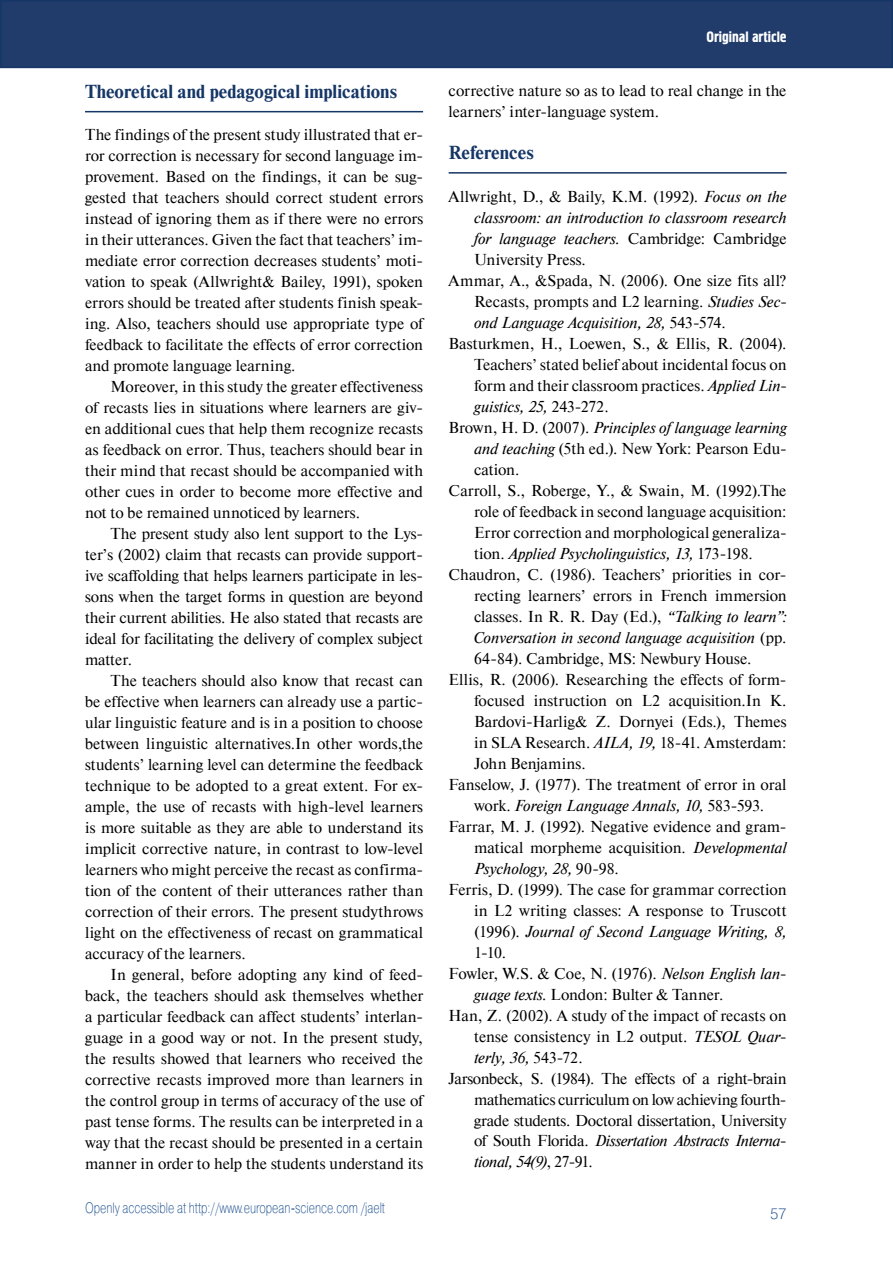
<style>
.page{position:relative;width:893px;height:1263px;background:#fff}
.page>*{position:absolute;margin:0;border:0;box-sizing:border-box;transform-origin:0 0}
.t1{font:700 18.75px "Newton C";color:#153666}
.t2{font:15.75px/21px "Newton C";color:#000;text-align:justify}
.t3{font:italic 15.75px "Newton C";color:#000}
.t4{font:italic 15.75px "Newton C";letter-spacing:-.02em;color:#000}
.t5{font:15.75px "Newton C";letter-spacing:-.02em;color:#000}
.t6{font:15px "Pragmatica Light C";color:#124789;scale:.75 1}
.t7{font:15px "Hermes C";color:#fff}
.t8{font:15px "Pragmatica Light C";color:#124789}
.s1{font-style:italic}
.s2{font-style:normal}
</style>
<div class="page">
<div style="left:1px;top:1px;width:891px;height:66px;background:#213c6b"></div>
<div style="left:0;top:0;width:893px;height:68px;border:2px solid #153666"></div>
<hr style="left:85px;top:111px;width:338px;height:1px;background:#153666">
<hr style="left:449px;top:172px;width:338px;height:2px;background:#153666">
<p class="t1" style="left:85px;top:81px;width:314px">Theoretical and pedagogical implications</p>
<p class="t2" style="left:85px;top:125px;width:340px">The findings of the present study illustrated that er&shy;ror correction is necessary for second language im&shy;provement. Based on the findings, it can be sug&shy;gested that teachers should correct student errors instead of ignoring them as if there were no errors in their utterances. Given the fact that teachers’ im&shy;mediate error correction decreases students’ moti&shy;vation to speak (Allwright&amp; Bailey, 1991), spoken errors should be treated after students finish speak&shy;ing. Also, teachers should use appropriate type of feedback to facilitate the effects of error correction and promote language learning.</p>
<p class="t2" style="left:85px;top:377px;width:340px;text-indent:26px">Moreover, in this study the greater effectiveness of recasts lies in situations where learners are giv&shy;en additional cues that help them recognize recasts as feedback on error. Thus, teachers should bear in their mind that recast should be accompanied with other cues in order to become more effective and not to be remained unnoticed by learners.</p>
<p class="t2" style="left:85px;top:523px;width:340px;text-indent:26px">The present study also lent support to the Lys&shy;ter’s (2002) claim that recasts can provide support&shy;ive scaffolding that helps learners participate in les&shy;sons when the target forms in question are beyond their current abilities. He also stated that recasts are ideal for facilitating the delivery of complex subject matter.</p>
<p class="t2" style="left:85px;top:670px;width:340px;text-indent:26px">The teachers should also know that recast can be effective when learners can already use a partic&shy;ular linguistic feature and is in a position to choose between linguistic alternatives.In other words,the students’ learning level can determine the feedback technique to be adopted to a great extent. For ex&shy;ample, the use of recasts with high-level learners is more suitable as they are able to understand its implicit corrective nature, in contrast to low-level learners who might perceive the recast as confirma&shy;tion of the content of their utterances rather than correction of their errors. The present studythrows light on the effectiveness of recast on grammatical accuracy of the learners.</p>
<p class="t2" style="left:85px;top:964px;width:340px;text-indent:25px">In general, before adopting any kind of feed&shy;back, the teachers should ask themselves whether a particular feedback can affect students’ interlan&shy;guage in a good way or not. In the present study, the results showed that learners who received the corrective recasts improved more than learners in the control group in terms of accuracy of the use of past tense forms. The results can be interpreted in a way that the recast should be presented in a certain manner in order to help the students understand its</p>
<p class="t6" style="left:85px;top:1199px;width:401px">Openly accessible at http://www.european-science.com /jaelt</p>
<p class="t7" style="left:706px;top:29px;width:82px">Original article</p>
<p class="t2" style="left:449px;top:80px;width:339px">corrective nature so as to lead to real change in the learners’ inter-language system.</p>
<p class="t1" style="left:449px;top:142px;width:87px">References</p>
<p class="t2" style="left:449px;top:186px;width:340px">Allwright, D., &amp; Baily, K.M. (1992). <span class="s1">Focus on the</span></p>
<p class="t3" style="left:474px;top:209px;width:314px">classroom: an introduction to classroom research</p>
<p class="t3" style="left:474px;top:230px;width:314px">for language teachers. <span class="s2">Cambridge: Cambridge</span></p>
<p class="t2" style="left:474px;top:249px;width:113px">University Press.</p>
<p class="t2" style="left:449px;top:270px;width:339px">Ammar, A., &amp;Spada, N. (2006). One size fits all?</p>
<p class="t2" style="left:474px;top:291px;width:314px">Recasts, prompts and L2 learning. <span class="s1">Studies Sec-</span></p>
<p class="t3" style="left:474px;top:314px;width:253px">ond Language Acquisition, 28, <span class="s2">543-574.</span></p>
<p class="t2" style="left:449px;top:333px;width:339px">Basturkmen, H., Loewen, S., &amp; Ellis, R. (2004).</p>
<p class="t2" style="left:474px;top:354px;width:314px">Teachers’ stated belief about incidental focus on</p>
<p class="t2" style="left:474px;top:375px;width:314px">form and their classroom practices. <span class="s1">Applied Lin-</span></p>
<p class="t3" style="left:474px;top:398px;width:136px">guistics, 25, <span class="s2">243-272.</span></p>
<p class="t3" style="left:449px;top:419px;width:340px"><span class="s2">Brown, H. D. (2007).</span> Principles of language learning</p>
<p class="t2" style="left:474px;top:438px;width:314px"><span class="s1">and teaching</span> (5th ed.). New York: Pearson Edu-</p>
<p class="t2" style="left:474px;top:459px;width:47px">cation.</p>
<p class="t2" style="left:449px;top:480px;width:339px">Carroll, S., Roberge, Y., &amp; Swain, M. (1992).The</p>
<p class="t2" style="left:474px;top:501px;width:314px">role of feedback in second language acquisition:</p>
<p class="t2" style="left:474px;top:522px;width:314px">Error correction and morphological generaliza-</p>
<p class="t3" style="left:474px;top:545px;width:280px"><span class="s2">tion.</span> Applied Psycholinguistics, 13, <span class="s2">173-198.</span></p>
<p class="t2" style="left:449px;top:564px;width:340px">Chaudron, C. (1986). Teachers’ priorities in cor-</p>
<p class="t2" style="left:474px;top:585px;width:314px">recting learners’ errors in French immersion</p>
<p class="t2" style="left:474px;top:606px;width:314px">classes. In R. R. Day (Ed.), <span class="s1">“Talking to learn”:</span></p>
<p class="t3" style="left:474px;top:629px;width:314px">Conversation in second language acquisition <span class="s2">(pp.</span></p>
<p class="t2" style="left:474px;top:648px;width:279px">64-84). Cambridge, MS: Newbury House.</p>
<p class="t2" style="left:449px;top:669px;width:340px">Ellis, R. (2006). Researching the effects of form-</p>
<p class="t2" style="left:474px;top:690px;width:314px">focused instruction on L2 acquisition.In K.</p>
<p class="t2" style="left:474px;top:711px;width:314px">Bardovi-Harlig&amp; Z. Dornyei (Eds.), Themes</p>
<p class="t2" style="left:474px;top:732px;width:314px">in SLA Research. <span class="s1">AILA, 19,</span> 18-41. Amsterdam:</p>
<p class="t2" style="left:474px;top:753px;width:113px">John Benjamins.</p>
<p class="t2" style="left:449px;top:774px;width:339px">Fanselow, J. (1977). The treatment of error in oral</p>
<p class="t3" style="left:474px;top:796px;width:291px"><span class="s2">work.</span> Foreign Language Annals, 10, <span class="s2">583-593.</span></p>
<p class="t2" style="left:449px;top:816px;width:340px">Farrar, M. J. (1992). Negative evidence and gram-</p>
<p class="t2" style="left:474px;top:837px;width:314px">matical morpheme acquisition. <span class="s1">Developmental</span></p>
<p class="t3" style="left:474px;top:859px;width:146px">Psychology, 28, <span class="s2">90-98.</span></p>
<p class="t2" style="left:449px;top:879px;width:339px">Ferris, D. (1999). The case for grammar correction</p>
<p class="t2" style="left:474px;top:900px;width:314px">in L2 writing classes: A response to Truscott</p>
<p class="t3" style="left:474px;top:922px;width:314px"><span class="s2">(1996).</span> Journal of Second Language Writing, 8,</p>
<p class="t2" style="left:474px;top:942px;width:34px">1-10.</p>
<p class="t2" style="left:449px;top:963px;width:340px">Fowler, W.S. &amp; Coe, N. (1976). <span class="s1">Nelson English lan-</span></p>
<p class="t2" style="left:474px;top:984px;width:251px"><span class="s1">guage texts.</span> London: Bulter &amp; Tanner.</p>
<p class="t2" style="left:448px;top:1005px;width:339px">Han, Z. (2002). A study of the impact of recasts on</p>
<p class="t2" style="left:474px;top:1026px;width:314px">tense consistency in L2 output. <span class="s1">TESOL Quar-</span></p>
<p class="t3" style="left:474px;top:1048px;width:110px">terly, 36, <span class="s2">543-72.</span></p>
<p class="t2" style="left:448px;top:1068px;width:340px">Jarsonbeck, S. (1984). The effects of a right-brain</p>
<p class="t5" style="left:474px;top:1090px;width:314px">mathematics curriculum on low achieving fourth-</p>
<p class="t2" style="left:474px;top:1110px;width:314px">grade students. Doctoral dissertation, University</p>
<p class="t4" style="left:474px;top:1132px;width:314px"><span class="s2">of South Florida.</span> Dissertation Abstracts Interna-</p>
<p class="t4" style="left:474px;top:1153px;width:120px">tional, 54(9)<span class="s2">, 27-91.</span></p>
<p class="t8" style="left:770px;top:1205px;width:18px">57</p>
</div>
